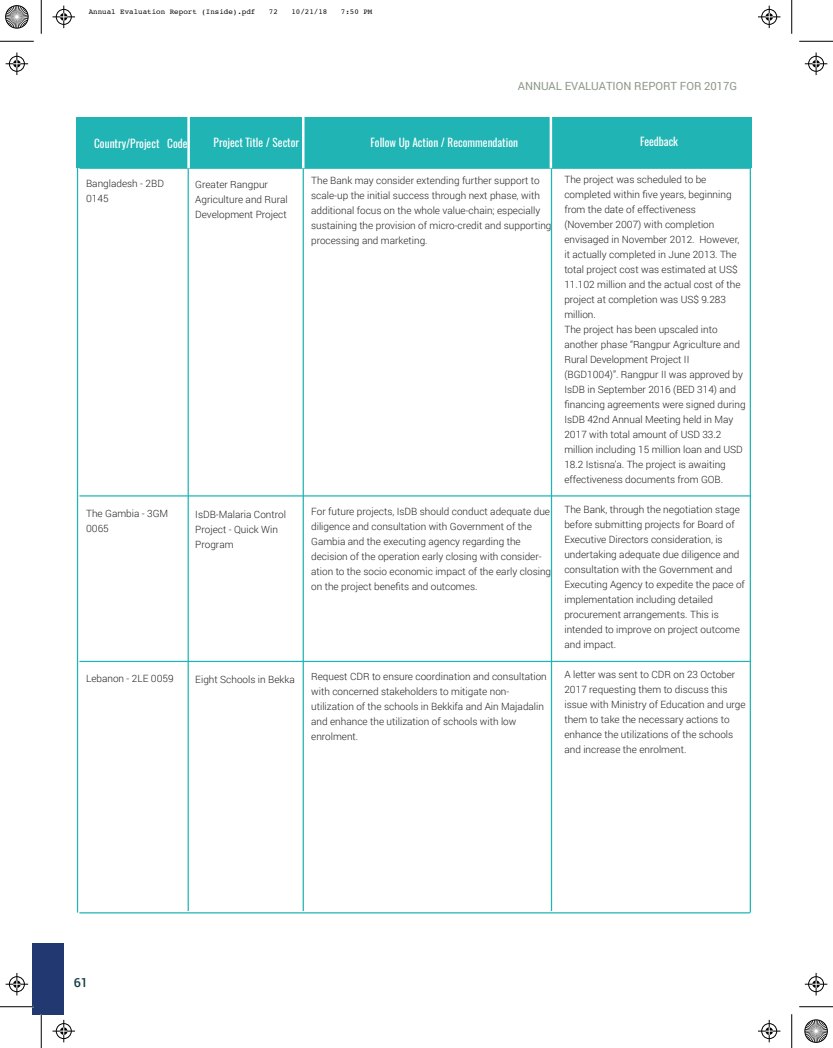
<style>
.page{position:relative;width:833px;height:1048px;background:#fff}
.page>*{position:absolute;margin:0;border:0;box-sizing:border-box;transform-origin:0 0}
.t1{font:500 12.5px "Roboto";color:#133b46}
.t2{font:11.25px "Oswald";color:#fff}
.t3{font:11.25px "Roboto";color:#8f988a}
.t4{font:300 10px/15px "Roboto";color:#231f20}
.t5{font:7.5px "Courier";color:#000}
</style>
<div class="page">
<div style="left:32px;top:942px;width:32px;height:72px;background:#213870"></div>
<hr style="left:77px;top:159px;width:1px;height:753px;background:#20b4b4">
<hr style="left:302px;top:159px;width:2px;height:751px;background:#20b4b4">
<hr style="left:551px;top:159px;width:1px;height:751px;background:#20b4b4">
<hr style="left:188px;top:159px;width:1px;height:751px;background:#20b4b4">
<hr style="left:749px;top:159px;width:2px;height:753px;background:#20b4b4">
<hr style="left:79px;top:167px;width:671px;height:2px;background:#20b4b4">
<hr style="left:79px;top:495px;width:671px;height:1px;background:#20b4b4">
<hr style="left:79px;top:660px;width:671px;height:2px;background:#20b4b4">
<hr style="left:79px;top:912px;width:671px;height:1px;background:#20b4b4">
<div style="left:77px;top:117px;width:675px;height:51px;background:#20b4b4"></div>
<hr style="left:187px;top:116px;width:3px;height:52px;background:#fff">
<hr style="left:302px;top:116px;width:2px;height:52px;background:#fff">
<hr style="left:549px;top:116px;width:3px;height:52px;background:#fff">
<hr style="left:0;top:1005px;width:34px;height:2px;background:#fff">
<hr style="left:0;top:41px;width:34px;height:1px;background:#000">
<hr style="left:799px;top:41px;width:34px;height:1px;background:#000">
<hr style="left:0;top:1006px;width:34px;height:1px;background:#000">
<hr style="left:799px;top:1006px;width:34px;height:1px;background:#000">
<hr style="left:41px;top:0;width:1px;height:34px;background:#000">
<hr style="left:41px;top:1014px;width:1px;height:33px;background:#000">
<hr style="left:791px;top:0;width:1px;height:34px;background:#000">
<hr style="left:791px;top:1014px;width:1px;height:33px;background:#000">
<svg style="left:52px;top:6px;width:23px;height:22px"></svg>
<svg style="left:758px;top:6px;width:22px;height:22px"></svg>
<svg style="left:52px;top:1019px;width:23px;height:23px"></svg>
<svg style="left:758px;top:1019px;width:22px;height:23px"></svg>
<svg style="left:6px;top:52px;width:22px;height:23px"></svg>
<svg style="left:6px;top:973px;width:22px;height:22px"></svg>
<svg style="left:804px;top:52px;width:23px;height:23px"></svg>
<svg style="left:804px;top:973px;width:23px;height:22px"></svg>
<svg style="left:5px;top:5px;width:24px;height:24px"></svg>
<svg style="left:804px;top:1019px;width:24px;height:24px"></svg>
<p class="t5" style="left:89px;top:6px;width:168px">Annual Evaluation Report (Inside).pdf</p>
<p class="t5" style="left:269px;top:6px;width:11px">72</p>
<p class="t5" style="left:291px;top:6px;width:38px">10/21/18</p>
<p class="t5" style="left:341px;top:6px;width:33px">7:50 PM</p>
<p class="t3" style="left:518px;top:79px;width:221px">ANNUAL EVALUATION REPORT FOR 2017G</p>
<p class="t2" style="left:94px;top:133px;width:95px">Country/Project Code</p>
<p class="t2" style="left:214px;top:132px;width:87px">Project Title / Sector</p>
<p class="t2" style="left:370px;top:132px;width:149px">Follow Up Action / Recommendation</p>
<p class="t2" style="left:640px;top:131px;width:40px">Feedback</p>
<p class="t4" style="left:86px;top:175px;width:79px">Bangladesh - 2BD<br>0145</p>
<p class="t4" style="left:86px;top:505px;width:84px">The Gambia - 3GM<br>0065</p>
<p class="t4" style="left:86px;top:670px;width:89px">Lebanon - 2LE 0059</p>
<p class="t4" style="left:195px;top:176px;width:94px">Greater Rangpur<br>Agriculture and Rural<br>Development Project</p>
<p class="t4" style="left:195px;top:506px;width:92px">IsDB-Malaria Control<br>Project - Quick Win<br>Program</p>
<p class="t4" style="left:195px;top:671px;width:101px">Eight Schools in Bekka</p>
<p class="t4" style="left:311px;top:173px;width:242px">The Bank may consider extending further support to scale-up the initial success through next phase, with additional focus on the whole value-chain; especially sustaining the provision of micro-credit and supporting processing and marketing.</p>
<p class="t4" style="left:311px;top:503px;width:241px">For future projects, IsDB should conduct adequate due diligence and consultation with Government of the Gambia and the executing agency regarding the decision of the operation early closing with consider&shy;ation to the socio economic impact of the early closing on the project benefits and outcomes.</p>
<p class="t4" style="left:311px;top:668px;width:237px">Request CDR to ensure coordination and consultation with concerned stakeholders to mitigate non&shy;utilization of the schools in Bekkifa and Ain Majadalin and enhance the utilization of schools with low enrolment.</p>
<p class="t4" style="left:564px;top:171px;width:183px">The project was scheduled to be completed within five years, beginning from the date of effectiveness (November 2007) with completion envisaged in November 2012. However, it actually completed in June 2013. The total project cost was estimated at US$ 11.102 million and the actual cost of the project at completion was US$ 9.283 million.<br>The project has been upscaled into another phase “Rangpur Agriculture and Rural Development Project II (BGD1004)”. Rangpur II was approved by IsDB in September 2016 (BED 314) and financing agreements were signed during IsDB 42nd Annual Meeting held in May 2017 with total amount of USD 33.2 million including 15 million loan and USD 18.2 Istisna’a. The project is awaiting effectiveness documents from GOB.</p>
<p class="t4" style="left:564px;top:501px;width:182px">The Bank, through the negotiation stage before submitting projects for Board of Executive Directors consideration, is undertaking adequate due diligence and consultation with the Government and Executing Agency to expedite the pace of implementation including detailed procurement arrangements. This is intended to improve on project outcome and impact.</p>
<p class="t4" style="left:564px;top:666px;width:183px">A letter was sent to CDR on 23 October 2017 requesting them to discuss this issue with Ministry of Education and urge them to take the necessary actions to enhance the utilizations of the schools and increase the enrolment.</p>
<p class="t1" style="left:74px;top:973px;width:16px">61</p>
</div>
